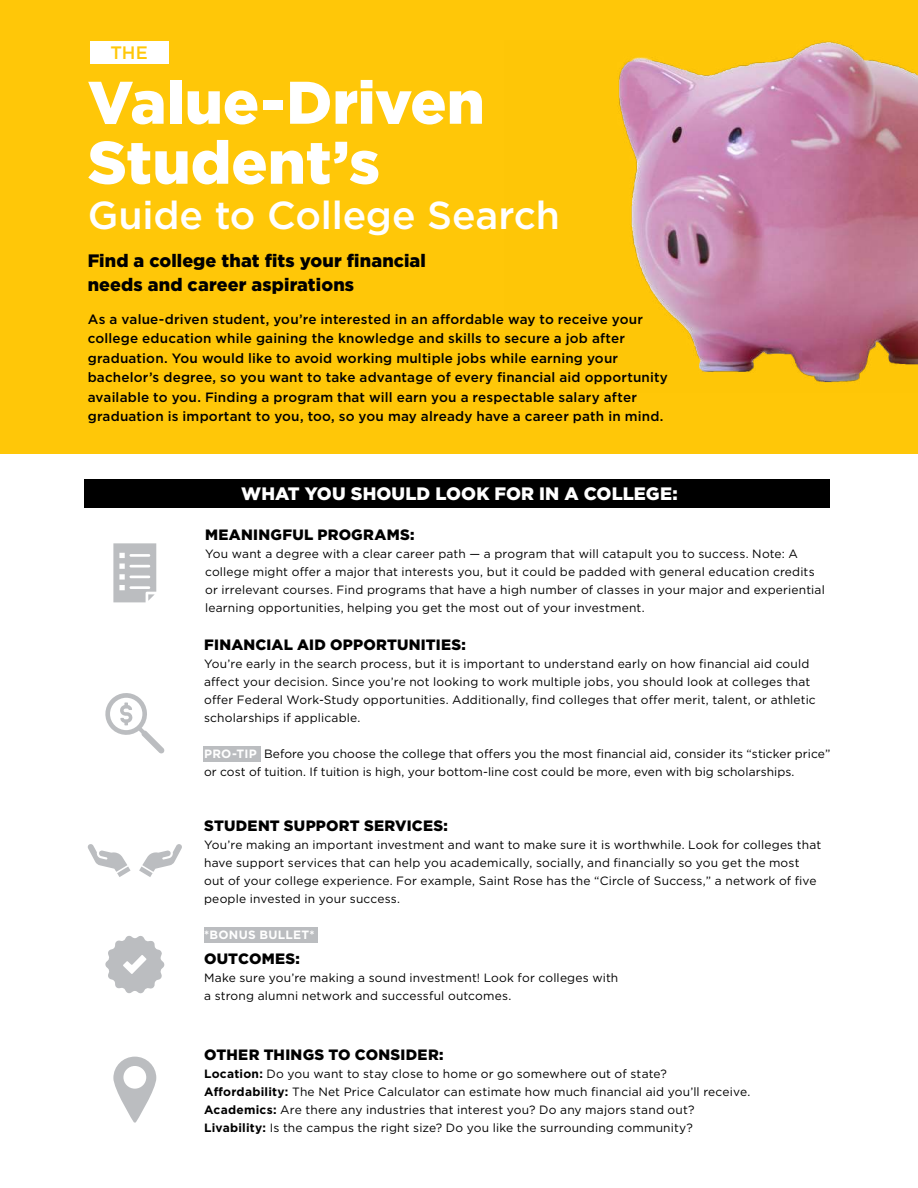
<style>
.page{position:relative;width:918px;height:1188px;background:#fff}
.page>*{position:absolute;margin:0;border:0;box-sizing:border-box;transform-origin:0 0}
.t1{font:900 60px/60px "Gotham";color:#fff}
.t2{font:500 39px "Gotham";letter-spacing:-.005em;color:#fff}
.t3{font:900 18px/24px "Gotham";letter-spacing:.01em;color:#000}
.t4{font:900 18px "Gotham";letter-spacing:.005em;color:#fff}
.t5{font:500 18px "Gotham";color:#ffc708}
.t6{font:900 15px "Gotham";letter-spacing:.015em;color:#000}
.t7{font:500 13.5px/19.5px "Gotham";letter-spacing:.01em;color:#000}
.t8{font:12px/18px "Gotham";letter-spacing:.015em;color:#000}
.t9{font:700 12px "Gotham";letter-spacing:.025em;color:#fff}
.s1{font-weight:700;color:#fff}
.s2{font-weight:700}
</style>
<div class="page">
<div style="left:84px;top:479px;width:746px;height:29px;background:#000"></div>
<div style="left:0;top:0;width:918px;height:454px;background:#ffc708"></div>
<div style="left:203px;top:746px;width:57px;height:16px;background:#bbbdc0"></div>
<div style="left:204px;top:927px;width:114px;height:16px;background:#bbbdc0"></div>
<svg style="left:113px;top:1057px;width:43px;height:66px"></svg>
<svg style="left:113px;top:543px;width:43px;height:59px;background:#c7c8cb"></svg>
<svg style="left:105px;top:693px;width:60px;height:61px"></svg>
<svg style="left:139px;top:844px;width:43px;height:33px"></svg>
<svg style="left:88px;top:844px;width:43px;height:33px"></svg>
<svg style="left:105px;top:936px;width:60px;height:58px"></svg>
<img style="left:618px;top:41px;width:300px;height:342px">
<div style="left:90px;top:41px;width:79px;height:22px;background:#fff"></div>
<h3 class="t5" style="left:110px;top:45px;width:39px">THE</h3>
<h1 class="t1" style="left:88px;top:76px;width:399px">Value-Driven<br>Student’s</h1>
<h2 class="t2" style="left:88px;top:198px;width:474px">Guide to College Search</h2>
<h3 class="t3" style="left:88px;top:250px;width:340px">Find a college that fits your financial needs and career aspirations</h3>
<p class="t7" style="left:88px;top:310px;width:582px">As a value-driven student, you’re interested in an affordable way to receive your college education while gaining the knowledge and skills to secure a job after graduation. You would like to avoid working multiple jobs while earning your bachelor’s degree, so you want to take advantage of every financial aid opportunity available to you. Finding a program that will earn you a respectable salary after graduation is important to you, too, so you may already have a career path in mind.</p>
<h3 class="t4" style="left:241px;top:485px;width:438px">WHAT YOU SHOULD LOOK FOR IN A COLLEGE:</h3>
<p class="t6" style="left:205px;top:528px;width:211px">MEANINGFUL PROGRAMS:</p>
<p class="t8" style="left:205px;top:545px;width:621px">You want a degree with a clear career path — a program that will catapult you to success. Note: A college might offer a major that interests you, but it could be padded with general education credits or irrelevant courses. Find programs that have a high number of classes in your major and experiential learning opportunities, helping you get the most out of your investment.</p>
<p class="t6" style="left:204px;top:638px;width:263px">FINANCIAL AID OPPORTUNITIES:</p>
<p class="t8" style="left:204px;top:656px;width:613px">You’re early in the search process, but it is important to understand early on how financial aid could affect your decision. Since you’re not looking to work multiple jobs, you should look at colleges that offer Federal Work-Study opportunities. Additionally, find colleges that offer merit, talent, or athletic scholarships if applicable.</p>
<p class="t8" style="left:204px;top:746px;width:628px"><span class="s1">PRO-TIP</span> Before you choose the college that offers you the most financial aid, consider its “sticker price” or cost of tuition. If tuition is high, your bottom-line cost could be more, even with big scholarships.</p>
<p class="t6" style="left:204px;top:819px;width:245px">STUDENT SUPPORT SERVICES:</p>
<p class="t8" style="left:204px;top:836px;width:619px">You’re making an important investment and want to make sure it is worthwhile. Look for colleges that have support services that can help you academically, socially, and financially so you get the most out of your college experience. For example, Saint Rose has the “Circle of Success,” a network of five people invested in your success.</p>
<p class="t9" style="left:204px;top:929px;width:112px">*BONUS BULLET*</p>
<p class="t6" style="left:204px;top:952px;width:97px">OUTCOMES:</p>
<p class="t8" style="left:204px;top:969px;width:416px">Make sure you’re making a sound investment! Look for colleges with a strong alumni network and successful outcomes.</p>
<p class="t6" style="left:204px;top:1048px;width:241px">OTHER THINGS TO CONSIDER:</p>
<p class="t8" style="left:204px;top:1065px;width:548px"><span class="s2">Location:</span> Do you want to stay close to home or go somewhere out of state?<br><span class="s2">Affordability:</span> The Net Price Calculator can estimate how much financial aid you’ll receive.<br><span class="s2">Academics:</span> Are there any industries that interest you? Do any majors stand out?<br><span class="s2">Livability:</span> Is the campus the right size? Do you like the surrounding community?</p>
</div>
